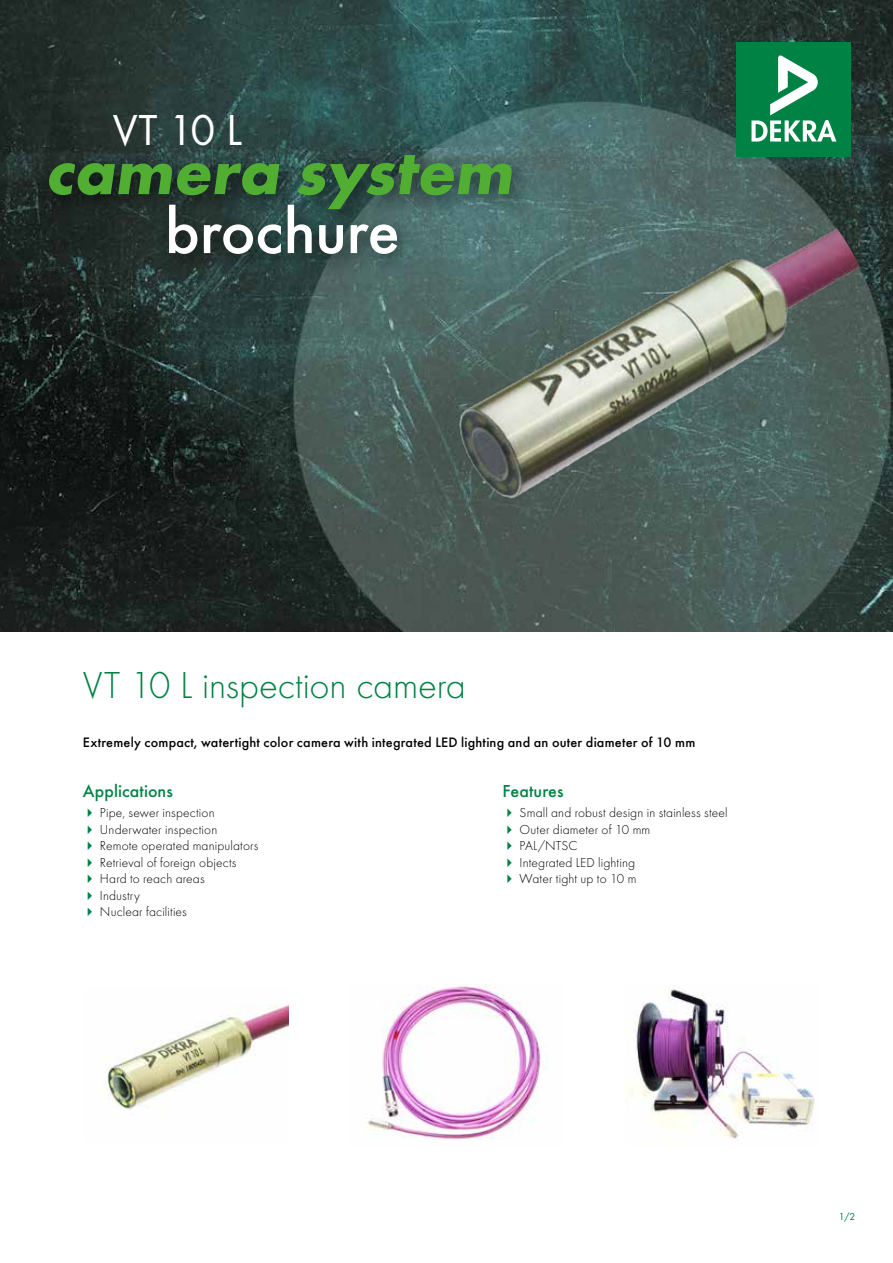
<style>
.page{position:relative;width:893px;height:1263px;background:#fff}
.page>*{position:absolute;margin:0;border:0;box-sizing:border-box;transform-origin:0 0}
.t1{font:700 66.3px "Futura";color:#52ae32}
.t2{font:500 66.3px "Futura";letter-spacing:-.01em;color:#fff}
.t3{font:45px "Futura Boo";color:#fff}
.t4{font:300 39px "Futura";letter-spacing:-.005em;color:#008244}
.t5{font:500 18px "Futura";letter-spacing:.005em;color:#008244}
.t6{font:500 14.25px "Futura";letter-spacing:.015em;color:#000}
.t7{font:300 13.5px/16.5px "Futura";letter-spacing:.01em;color:#000}
.t8{font:10.5px "Futura Boo";color:#008244}
</style>
<div class="page">
<img style="left:0;top:0;width:893px;height:631px">
<img style="left:366px;top:984px;width:177px;height:156px">
<img style="left:627px;top:987px;width:188px;height:152px">
<img style="left:100px;top:1005px;width:188px;height:105px">
<img style="left:349px;top:152px;width:539px;height:446px">
<div style="left:736px;top:43px;width:114px;height:114px;background:#008244"></div>
<svg style="left:751px;top:55px;width:85px;height:87px"></svg>
<div style="left:39px;top:144px;width:494px;height:87px;background:#000;opacity:.55"></div>
<div style="left:158px;top:195px;width:261px;height:81px;background:#000;opacity:.55"></div>
<h2 class="t3" style="left:113px;top:99px;width:131px">VT 10 L</h2>
<h1 class="t1" style="left:45px;top:123px;width:481px">camera system</h1>
<h1 class="t2" style="left:165px;top:192px;width:236px">brochure</h1>
<h3 class="t4" style="left:83px;top:663px;width:384px">VT 10 L inspection camera</h3>
<p class="t6" style="left:83px;top:734px;width:614px">Extremely compact, watertight color camera with integrated LED lighting and an outer diameter of 10 mm</p>
<h3 class="t5" style="left:83px;top:780px;width:91px">Applications</h3>
<p class="t7" style="left:100px;top:805px;width:160px">Pipe, sewer inspection<br>Underwater inspection<br>Remote operated manipulators<br>Retrieval of foreign objects<br>Hard to reach areas<br>Industry<br>Nuclear facilities</p>
<h3 class="t5" style="left:503px;top:780px;width:62px">Features</h3>
<p class="t7" style="left:520px;top:805px;width:209px">Small and robust design in stainless steel<br>Outer diameter of 10 mm<br>PAL/NTSC<br>Integrated LED lighting<br>Water tight up to 10 m</p>
<p class="t8" style="left:839px;top:1209px;width:18px">1/2</p>
</div>
